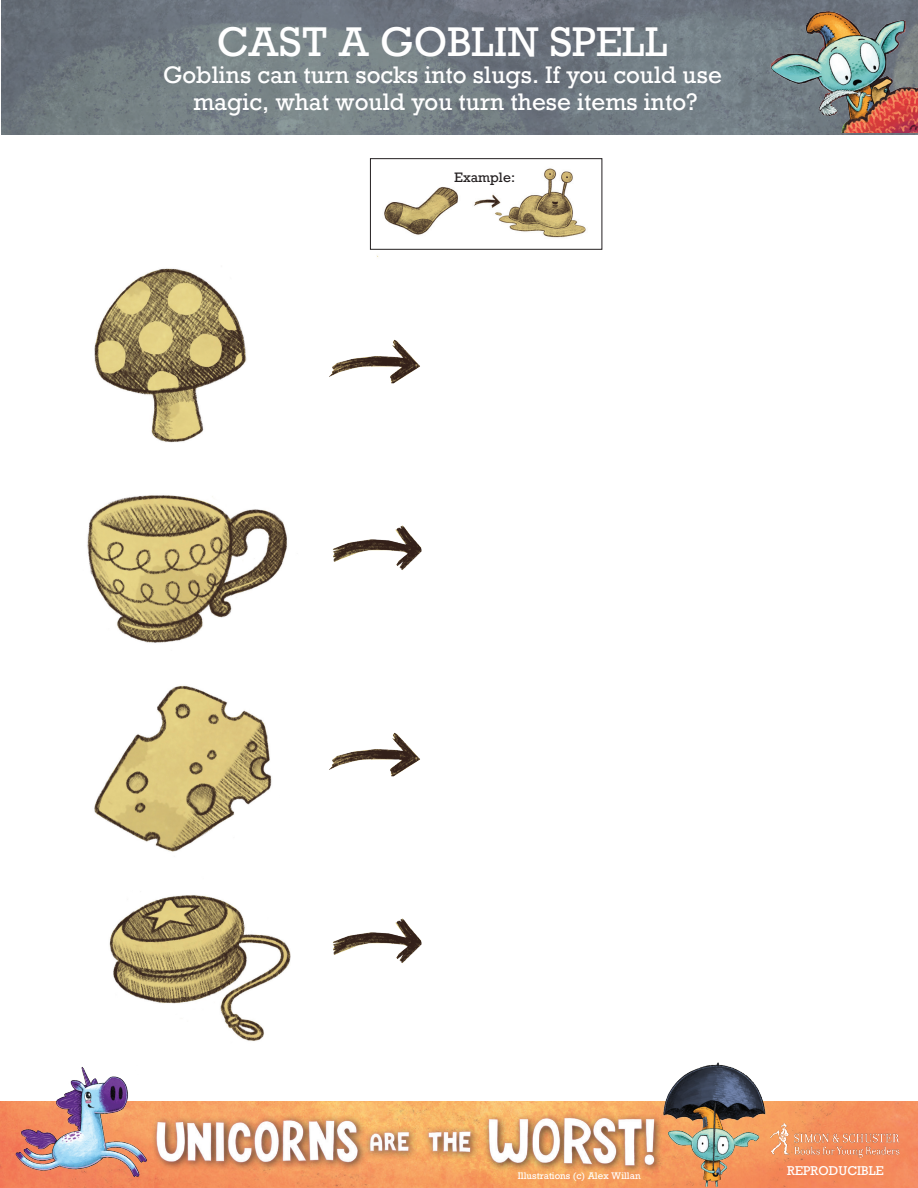
<style>
.page{position:relative;width:918px;height:1188px;background:#fff}
.page>*{position:absolute;margin:0;border:0;box-sizing:border-box;transform-origin:0 0}
.t1{font:39px "Rockwell";color:#fff}
.t2{font:22.5px/27px "Rockwell";color:#fff;text-align:center}
.t3{font:12.9px "Rockwell";color:#231f20}
.t4{font:12px "Rockwell";color:#fff}
.t5{font:9px "Rockwell";color:#fff}
</style>
<div class="page">
<img style="left:2px;top:0;width:916px;height:135px">
<img style="left:158px;top:1102px;width:760px;height:86px">
<div style="left:150px;top:1114px;width:218px;height:58px;background:#231f20;opacity:.75"></div>
<img style="left:158px;top:1109px;width:207px;height:57px">
<div style="left:364px;top:1125px;width:116px;height:36px;background:#231f20;opacity:.75"></div>
<img style="left:356px;top:1128px;width:94px;height:24px">
<div style="left:483px;top:1111px;width:181px;height:64px;background:#231f20;opacity:.75"></div>
<img style="left:450px;top:1115px;width:192px;height:70px">
<img style="left:0;top:1067px;width:158px;height:121px">
<img style="left:642px;top:1062px;width:158px;height:126px">
<img style="left:770px;top:1124px;width:130px;height:34px">
<img style="left:760px;top:0;width:158px;height:133px">
<img style="left:94px;top:268px;width:153px;height:175px">
<img style="left:87px;top:495px;width:201px;height:148px">
<img style="left:94px;top:685px;width:178px;height:167px">
<img style="left:109px;top:895px;width:182px;height:146px">
<img style="left:369px;top:158px;width:234px;height:99px">
<div style="left:370px;top:158px;width:232px;height:92px;border:1px solid #231f20"></div>
<img style="left:329px;top:339px;width:91px;height:45px">
<img style="left:329px;top:732px;width:91px;height:45px">
<img style="left:332px;top:525px;width:90px;height:45px">
<img style="left:332px;top:918px;width:90px;height:45px">
<p class="t1" style="left:217px;top:17px;width:453px">CAST A GOBLIN SPELL</p>
<p class="t2" style="left:163px;top:61px;width:560px">Goblins can turn socks into slugs. If you could use magic, what would you turn these items into?</p>
<p class="t3" style="left:455px;top:169px;width:62px">Example:</p>
<p class="t5" style="left:518px;top:1170px;width:124px">Illustrations (c) Alex Willan</p>
<p class="t4" style="left:787px;top:1163px;width:98px">REPRODUCIBLE</p>
</div>
